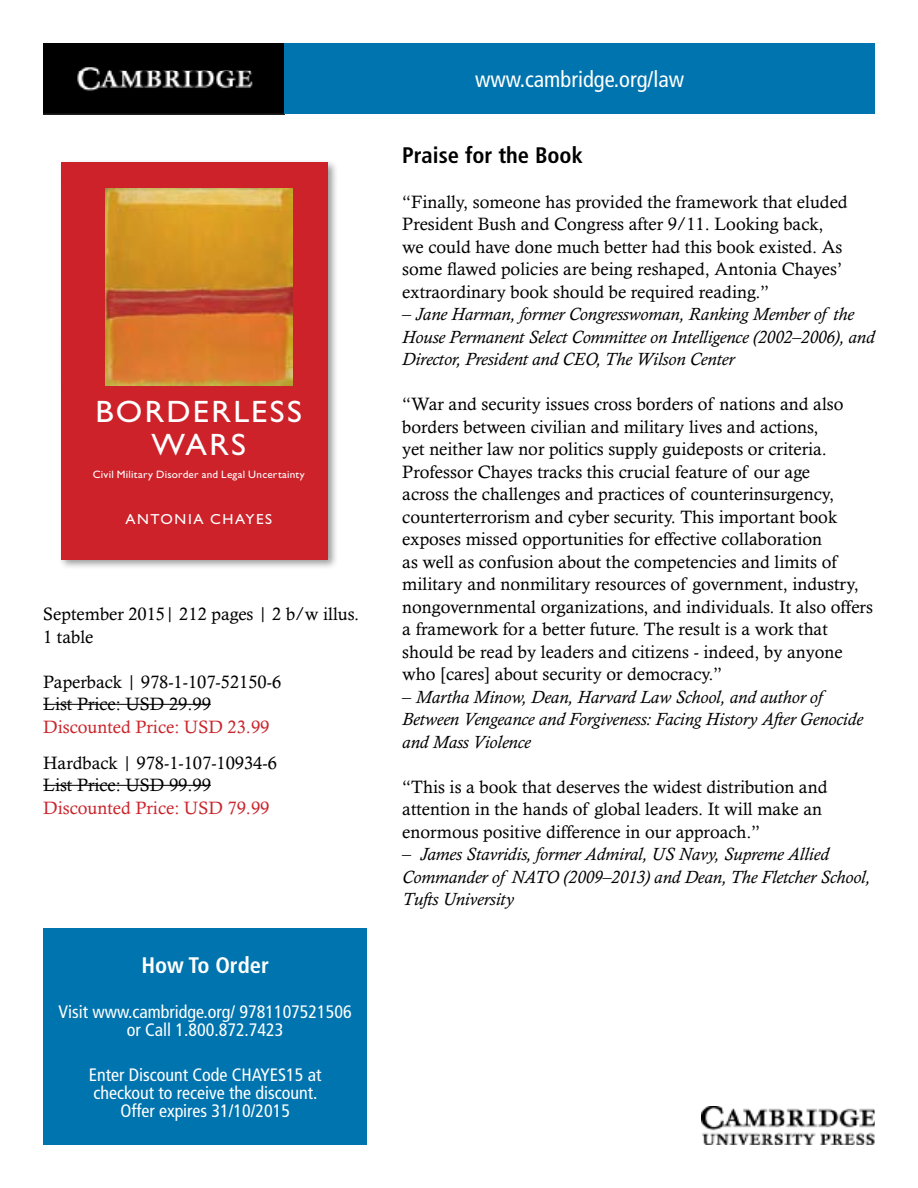
<style>
.page{position:relative;width:918px;height:1188px;background:#fff}
.page>*{position:absolute;margin:0;border:0;box-sizing:border-box;transform-origin:0 0}
.t1{font:30.9px/32.8px "Gill Sans Std";letter-spacing:.07em;color:#fff;text-align:center;scale:1.04 1}
.t2{font:condensed 22.5px "Frutiger LT Std";color:#fff}
.t3{font:700 condensed 22.5px "Frutiger LT Std";color:#000}
.t4{font:700 condensed 22.5px "Frutiger LT Std";color:#fff}
.t5{font:18px/22.5px "Calisto MT Std";color:#000}
.t6{font:italic 18px/22.5px "Calisto MT Std";color:#000}
.t7{font:condensed 18px/18px "Frutiger LT Std";color:#fff;text-align:center}
.t8{font:18px "Calisto MT Std";color:#c9252c}
.t9{font:14.55px "Gill Sans Std";letter-spacing:.105em;color:#fff;scale:1.04 1}
.t10{font:10.8px "Gill Sans Std";letter-spacing:.02em;color:#fff;scale:1.04 1}
.s1{font-style:normal}
</style>
<div class="page">
<img style="left:43px;top:43px;width:242px;height:71px">
<div style="left:285px;top:43px;width:590px;height:71px;background:#0074ae"></div>
<img style="left:702px;top:1106px;width:173px;height:39px">
<hr style="left:43px;top:704px;width:168px;height:1px;background:#000">
<hr style="left:43px;top:785px;width:168px;height:1px;background:#000">
<div style="left:43px;top:929px;width:324px;height:216px;background:#0074ae"></div>
<div style="left:58px;top:159px;width:281px;height:411px;background:#000;opacity:.4"></div>
<div style="left:61px;top:162px;width:266px;height:397px;background:#cd222a"></div>
<img style="left:105px;top:188px;width:187px;height:198px">
<h1 class="t1" style="left:96px;top:395px;width:200px">BORDERLESS<br>WARS</h1>
<p class="t10" style="left:93px;top:468px;width:205px">Civil Military Disorder and Legal Uncertainty</p>
<p class="t9" style="left:125px;top:511px;width:143px">ANTONIA CHAYES</p>
<p class="t5" style="left:43px;top:603px;width:318px">September 2015| 212 pages | 2 b/w illus.<br>1 table</p>
<p class="t5" style="left:43px;top:670px;width:240px">Paperback | 978-1-107-52150-6<br>List Price: USD 29.99</p>
<p class="t8" style="left:43px;top:716px;width:228px">Discounted Price: USD 23.99</p>
<p class="t5" style="left:43px;top:751px;width:235px">Hardback | 978-1-107-10934-6<br>List Price: USD 99.99</p>
<p class="t8" style="left:43px;top:797px;width:228px">Discounted Price: USD 79.99</p>
<p class="t4" style="left:141px;top:952px;width:129px">How To Order</p>
<p class="t7" style="left:59px;top:1003px;width:295px">Visit www.cambridge.org/ 9781107521506 or Call 1.800.872.7423</p>
<p class="t7" style="left:89px;top:1066px;width:234px">Enter Discount Code CHAYES15 at checkout to receive the discount.<br>Offer expires 31/10/2015</p>
<p class="t2" style="left:475px;top:66px;width:211px">www.cambridge.org/law</p>
<p class="t3" style="left:402px;top:142px;width:182px">Praise for the Book</p>
<p class="t5" style="left:402px;top:190px;width:447px">“Finally, someone has provided the framework that eluded President Bush and Congress after 9/11. Looking back, we could have done much better had this book existed. As some flawed policies are being reshaped, Antonia Chayes’ extraordinary book should be required reading.”</p>
<p class="t6" style="left:402px;top:303px;width:474px"><span class="s1">–</span> Jane Harman, former Congresswoman, Ranking Member of the<br>House Permanent Select Committee on Intelligence (2002–2006), and<br>Director, President and CEO, The Wilson Center</p>
<p class="t5" style="left:402px;top:393px;width:472px">“War and security issues cross borders of nations and also borders between civilian and military lives and actions,<br>yet neither law nor politics supply guideposts or criteria.<br>Professor Chayes tracks this crucial feature of our age<br>across the challenges and practices of counterinsurgency, counterterrorism and cyber security. This important book exposes missed opportunities for effective collaboration<br>as well as confusion about the competencies and limits of military and nonmilitary resources of government, industry, nongovernmental organizations, and individuals. It also offers a framework for a better future. The result is a work that should be read by leaders and citizens - indeed, by anyone who [cares] about security or democracy.”</p>
<p class="t6" style="left:402px;top:686px;width:462px"><span class="s1">–</span> Martha Minow, Dean, Harvard Law School, and author of<br>Between Vengeance and Forgiveness: Facing History After Genocide and Mass Violence</p>
<p class="t5" style="left:402px;top:775px;width:427px">“This is a book that deserves the widest distribution and attention in the hands of global leaders. It will make an enormous positive difference in our approach.”</p>
<p class="t6" style="left:402px;top:843px;width:470px"><span class="s1">–</span> James Stavridis, former Admiral, US Navy, Supreme Allied<br>Commander of NATO (2009–2013) and Dean, The Fletcher School,<br>Tufts University</p>
</div>
